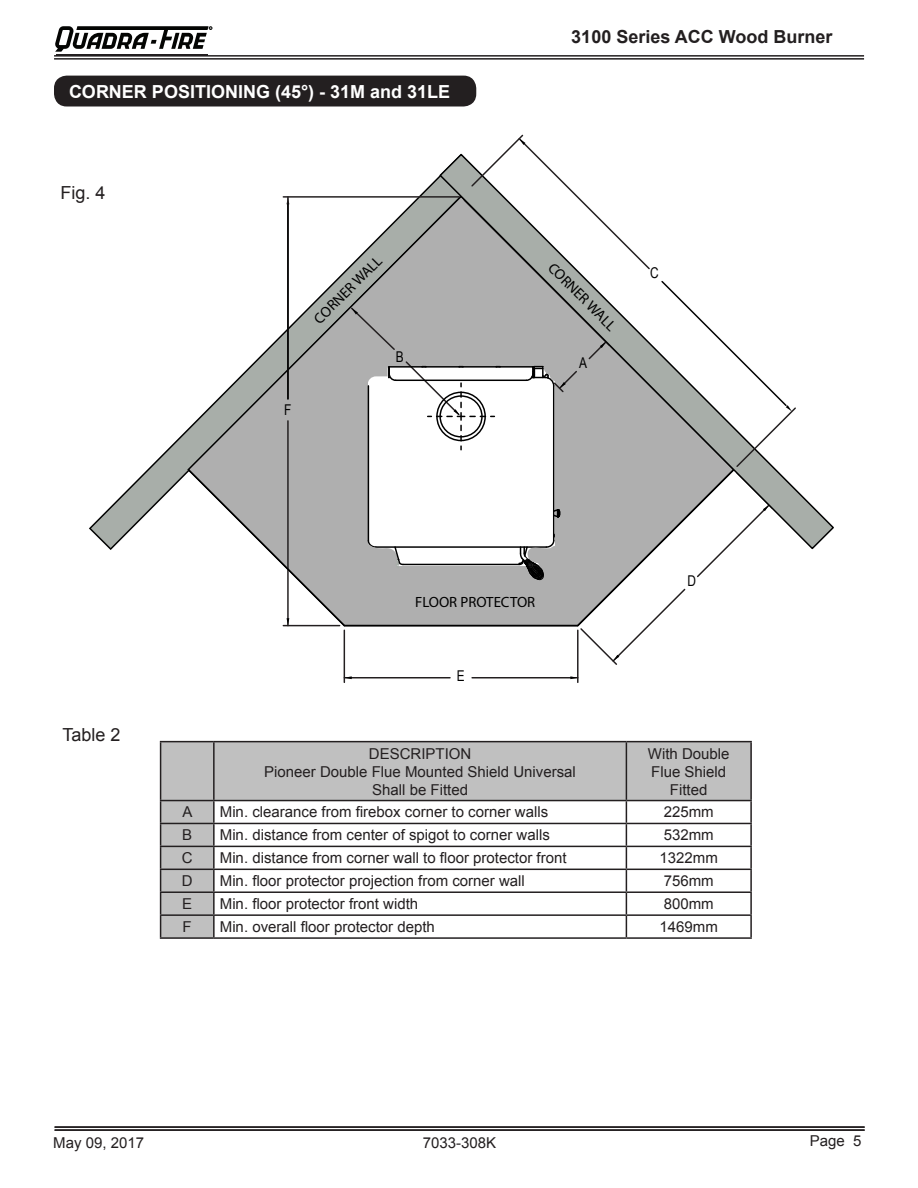
<style>
.page{position:relative;width:918px;height:1188px;background:#fff}
.page>*{position:absolute;margin:0;border:0;box-sizing:border-box;transform-origin:0 0}
.t1{font:700 18px "Arial";color:#fff}
.t2{font:700 18px "Arial";color:#231f20}
.t3{font:700 18px "Verdana";color:#fff}
.t4{font:18px "Arial";color:#231f20}
.t5{font:15px/18px "Arial";color:#231f20;text-align:center}
.t6{font:14.85px "Myriad Pro";color:#000}
.t7{font:14.85px "Arial";color:#000;scale:.8 1}
</style>
<div class="page">
<hr style="left:55px;top:1126px;width:810px;height:2px;background:#231f20">
<hr style="left:55px;top:1129px;width:810px;height:2px;background:#231f20">
<hr style="left:54px;top:55px;width:810px;height:2px;background:#231f20">
<hr style="left:54px;top:58px;width:810px;height:2px;background:#231f20">
<hr style="left:56px;top:54px;width:152px;height:2px;background:#231f20">
<svg style="left:56px;top:26px;width:156px;height:26px"></svg>
<div style="left:722px;top:62px;width:84px;height:33px;border:2px solid #fff;border-radius:14px"></div>
<svg style="left:161px;top:742px;width:589px;height:195px"></svg>
<hr style="left:214px;top:741px;width:412px;height:1px;background:#231f20">
<hr style="left:626px;top:741px;width:126px;height:1px;background:#231f20">
<hr style="left:626px;top:742px;width:1px;height:58px;background:#231f20">
<hr style="left:750px;top:742px;width:2px;height:58px;background:#231f20">
<hr style="left:214px;top:800px;width:412px;height:1px;background:#231f20">
<hr style="left:626px;top:800px;width:126px;height:1px;background:#231f20">
<hr style="left:750px;top:801px;width:2px;height:22px;background:#231f20">
<hr style="left:214px;top:823px;width:412px;height:1px;background:#231f20">
<hr style="left:626px;top:823px;width:126px;height:1px;background:#231f20">
<hr style="left:750px;top:824px;width:2px;height:22px;background:#231f20">
<hr style="left:214px;top:846px;width:412px;height:1px;background:#231f20">
<hr style="left:626px;top:846px;width:126px;height:1px;background:#231f20">
<hr style="left:750px;top:847px;width:2px;height:22px;background:#231f20">
<hr style="left:214px;top:869px;width:412px;height:1px;background:#231f20">
<hr style="left:626px;top:869px;width:126px;height:1px;background:#231f20">
<hr style="left:750px;top:870px;width:2px;height:21px;background:#231f20">
<hr style="left:214px;top:891px;width:412px;height:2px;background:#231f20">
<hr style="left:626px;top:891px;width:126px;height:2px;background:#231f20">
<hr style="left:750px;top:893px;width:2px;height:21px;background:#231f20">
<hr style="left:214px;top:914px;width:412px;height:2px;background:#231f20">
<hr style="left:626px;top:914px;width:126px;height:2px;background:#231f20">
<svg style="left:626px;top:801px;width:1px;height:136px"></svg>
<hr style="left:750px;top:916px;width:2px;height:21px;background:#231f20">
<hr style="left:214px;top:937px;width:412px;height:2px;background:#231f20">
<hr style="left:626px;top:937px;width:126px;height:2px;background:#231f20">
<hr style="left:160px;top:741px;width:54px;height:1px;background:#231f20">
<hr style="left:160px;top:742px;width:1px;height:58px;background:#231f20">
<hr style="left:213px;top:742px;width:2px;height:58px;background:#231f20">
<hr style="left:160px;top:800px;width:54px;height:1px;background:#231f20">
<hr style="left:213px;top:801px;width:2px;height:22px;background:#231f20">
<hr style="left:160px;top:823px;width:54px;height:1px;background:#231f20">
<hr style="left:213px;top:824px;width:2px;height:22px;background:#231f20">
<hr style="left:160px;top:846px;width:54px;height:1px;background:#231f20">
<hr style="left:213px;top:847px;width:2px;height:22px;background:#231f20">
<hr style="left:160px;top:869px;width:54px;height:1px;background:#231f20">
<hr style="left:213px;top:870px;width:2px;height:21px;background:#231f20">
<hr style="left:160px;top:891px;width:54px;height:2px;background:#231f20">
<hr style="left:213px;top:893px;width:2px;height:21px;background:#231f20">
<hr style="left:160px;top:914px;width:54px;height:2px;background:#231f20">
<svg style="left:160px;top:801px;width:1px;height:136px"></svg>
<hr style="left:213px;top:916px;width:2px;height:21px;background:#231f20">
<hr style="left:160px;top:937px;width:54px;height:2px;background:#231f20">
<div style="left:55px;top:76px;width:421px;height:30px;background:#231f20;border-radius:12px"></div>
<div style="left:54px;top:76px;width:422px;height:31px;border:2px solid #231f20;border-radius:12px"></div>
<svg style="left:89px;top:430px;width:97px;height:120px"></svg>
<hr style="left:577px;top:630px;width:2px;height:52px;background:#231f20">
<hr style="left:344px;top:630px;width:1px;height:52px;background:#231f20">
<hr style="left:472px;top:677px;width:106px;height:1px;background:#231f20">
<hr style="left:344px;top:677px;width:106px;height:1px;background:#231f20">
<svg style="left:570px;top:676px;width:7px;height:3px"></svg>
<svg style="left:345px;top:676px;width:7px;height:3px"></svg>
<svg style="left:797px;top:490px;width:37px;height:60px"></svg>
<svg style="left:186px;top:134px;width:611px;height:532px"></svg>
<div style="left:439px;top:395px;width:44px;height:43px;border:1px solid #000;border-radius:50%"></div>
<div style="left:436px;top:392px;width:50px;height:49px;border:1px solid #000;border-radius:50%"></div>
<p class="t3" style="left:86px;top:68px;width:297px">CORNER POSITIONING (45°)</p>
<p class="t1" style="left:69px;top:79px;width:383px">CORNER POSITIONING (45°) - 31M and 31LE</p>
<p class="t4" style="left:60px;top:181px;width:47px">Fig. 4</p>
<p class="t2" style="left:571px;top:25px;width:263px">3100 Series ACC Wood Burner</p>
<p class="t7" style="left:284px;top:400px;width:11px">F</p>
<p class="t6" style="left:310px;top:315px;width:91px;rotate:-45deg">CORNER WALL</p>
<p class="t6" style="left:557px;top:259px;width:91px;rotate:45deg">CORNER WALL</p>
<p class="t7" style="left:396px;top:347px;width:11px">B</p>
<p class="t7" style="left:579px;top:353px;width:11px">A</p>
<p class="t7" style="left:650px;top:263px;width:12px">C</p>
<p class="t4" style="left:63px;top:723px;width:60px">Table 2</p>
<p class="t6" style="left:415px;top:593px;width:122px">FLOOR PROTECTOR</p>
<p class="t7" style="left:457px;top:666px;width:11px">E</p>
<p class="t7" style="left:688px;top:571px;width:12px">D</p>
<p class="t5" style="left:264px;top:744px;width:313px">DESCRIPTION<br>Pioneer Double Flue Mounted Shield Universal<br>Shall be Fitted</p>
<p class="t5" style="left:648px;top:744px;width:83px">With Double<br>Flue Shield<br>Fitted</p>
<p class="t5" style="left:183px;top:803px;width:12px">A</p>
<p class="t5" style="left:220px;top:803px;width:330px">Min. clearance from firebox corner to corner walls</p>
<p class="t5" style="left:664px;top:803px;width:52px">225mm</p>
<p class="t5" style="left:182px;top:826px;width:12px">B</p>
<p class="t5" style="left:220px;top:826px;width:332px">Min. distance from center of spigot to corner walls</p>
<p class="t5" style="left:664px;top:826px;width:52px">532mm</p>
<p class="t5" style="left:182px;top:849px;width:12px">C</p>
<p class="t5" style="left:220px;top:849px;width:348px">Min. distance from corner wall to floor protector front</p>
<p class="t5" style="left:660px;top:849px;width:60px">1322mm</p>
<p class="t5" style="left:182px;top:872px;width:12px">D</p>
<p class="t5" style="left:220px;top:872px;width:307px">Min. floor protector projection from corner wall</p>
<p class="t5" style="left:664px;top:872px;width:52px">756mm</p>
<p class="t5" style="left:182px;top:895px;width:12px">E</p>
<p class="t5" style="left:220px;top:895px;width:200px">Min. floor protector front width</p>
<p class="t5" style="left:664px;top:895px;width:52px">800mm</p>
<p class="t5" style="left:183px;top:918px;width:11px">F</p>
<p class="t5" style="left:220px;top:918px;width:217px">Min. overall floor protector depth</p>
<p class="t5" style="left:660px;top:918px;width:60px">1469mm</p>
<p class="t5" style="left:53px;top:1134px;width:92px">May 09, 2017</p>
<p class="t5" style="left:423px;top:1134px;width:75px">7033-308K</p>
<p class="t5" style="left:810px;top:1132px;width:53px">Page 5</p>
</div>
